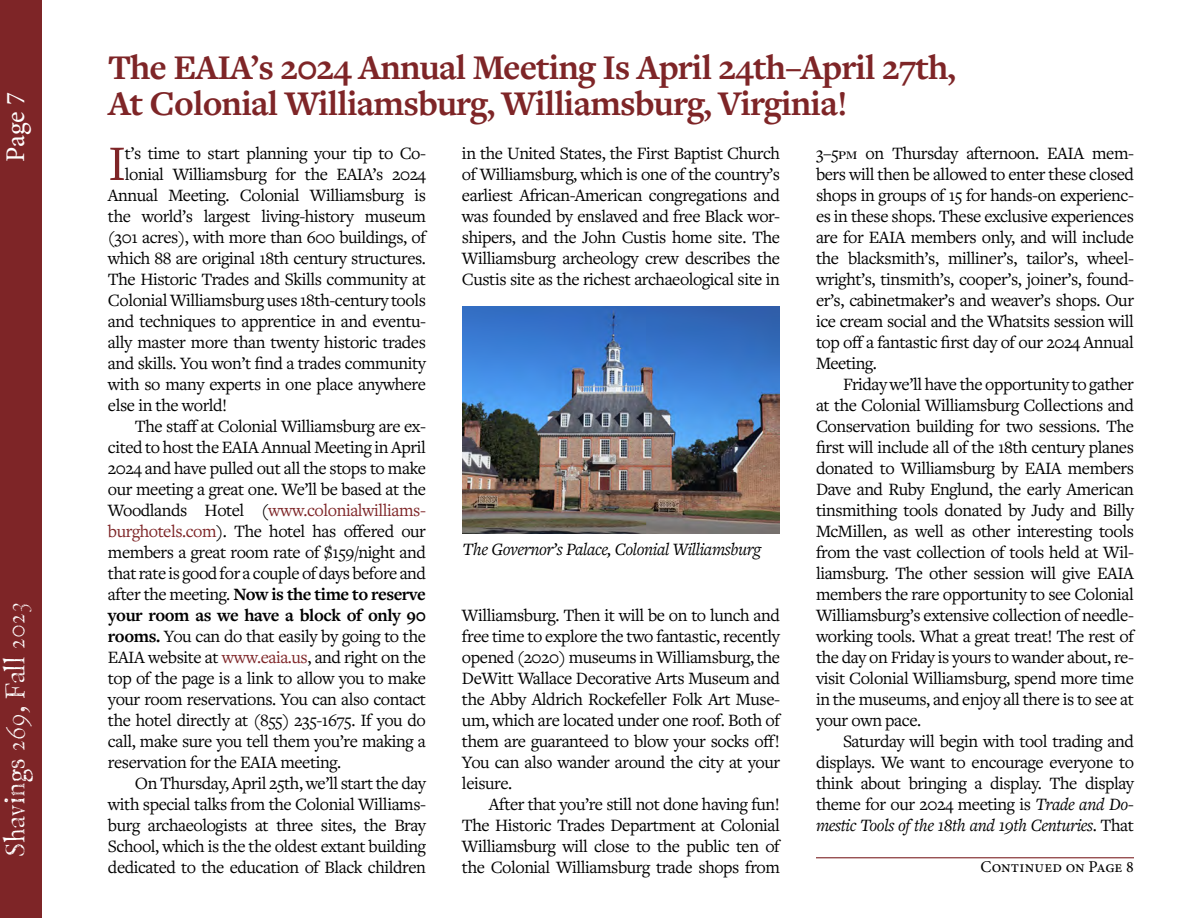
<style>
.page{position:relative;width:1188px;height:918px;background:#fff}
.page>*{position:absolute;margin:0;border:0;box-sizing:border-box;transform-origin:0 0}
.t1{font:51.6px "Freight Text Pro";color:#7e2527}
.t2{font:700 36px/36px "Freight Text Pro";letter-spacing:-.025em;color:#7e2527}
.t3{font:27px "P22 Franklin Caslon";color:#fff}
.t4{font:27px "Minion Pro";color:#fff}
.t5{font:18px/21px "Freight Text Pro";letter-spacing:-.025em;color:#000;text-align:justify}
.t6{font:700 18px "Freight Text Pro";letter-spacing:-.025em;color:#000}
.t7{font:italic 18px "Freight Text Pro";letter-spacing:-.025em;color:#000}
.t8{font:18px "Freight Text Pro";letter-spacing:-.025em;color:#7e2527}
.t9{font:16.5px "Minion Pro";letter-spacing:.005em;color:#000}
.s1{font-family:"Bell MT Std"}
.s2{font-style:italic}
.s3{color:#000}
.s4{color:#7e2527}
.s5{font-weight:400}
.s6{font-weight:700}
</style>
<div class="page">
<div style="left:0;top:0;width:42px;height:918px;background:#7e2527"></div>
<img style="left:462px;top:306px;width:318px;height:228px">
<hr style="left:816px;top:857px;width:318px;height:1px;background:#7e2527">
<h3 class="t4" style="left:-3px;top:162px;width:71px;rotate:-90deg">Page 7</h3>
<h3 class="t3" style="left:1px;top:857px;width:256px;rotate:-90deg">Shavings 269, Fall 2023</h3>
<h2 class="t2" style="left:108px;top:48px;width:849px">The EAIA’s 2024 Annual Meeting Is April 24th–April 27th,<br>At Colonial Williamsburg, Williamsburg, Virginia!</h2>
<h1 class="t1" style="left:108px;top:129px;width:20px">I</h1>
<p class="t5" style="left:125px;top:142px;width:303px">t’s time to start planning your tip to Co-</p>
<p class="t5" style="left:462px;top:142px;width:320px">in the United States, the First Baptist Church of Williamsburg, which is one of the country’s earliest African-American congregations and was founded by enslaved and free Black wor&shy;shipers, and the John Custis home site. The Williamsburg archeology crew describes the Custis site as the richest archaeological site in</p>
<p class="t5" style="left:816px;top:142px;width:320px">3–5<span class="s1">pm</span> on Thursday afternoon. EAIA mem&shy;bers will then be allowed to enter these closed shops in groups of 15 for hands-on experienc&shy;es in these shops. These exclusive experiences are for EAIA members only, and will include the blacksmith’s, milliner’s, tailor’s, wheel&shy;wright’s, tinsmith’s, cooper’s, joiner’s, found&shy;er’s, cabinetmaker’s and weaver’s shops. Our ice cream social and the Whatsits session will top off a fantastic first day of our 2024 Annual Meeting.</p>
<p class="t5" style="left:816px;top:373px;width:320px;text-indent:27px">Friday we’ll have the opportunity to gather at the Colonial Williamsburg Collections and Conservation building for two sessions. The first will include all of the 18th century planes donated to Williamsburg by EAIA members Dave and Ruby Englund, the early American tinsmithing tools donated by Judy and Billy McMillen, as well as other interesting tools from the vast collection of tools held at Wil&shy;liamsburg. The other session will give EAIA members the rare opportunity to see Colonial Williamsburg’s extensive collection of needle&shy;working tools. What a great treat! The rest of the day on Friday is yours to wander about, re&shy;visit Colonial Williamsburg, spend more time in the museums, and enjoy all there is to see at your own pace.</p>
<p class="t5" style="left:816px;top:731px;width:320px;text-indent:27px">Saturday will begin with tool trading and displays. We want to encourage everyone to think about bringing a display. The display theme for our 2024 meeting is <span class="s2">Trade and Do&shy;mestic Tools of the 18th and 19th Centuries</span>. That</p>
<p class="t5" style="left:125px;top:163px;width:303px">lonial Williamsburg for the EAIA’s 2024</p>
<p class="t5" style="left:108px;top:184px;width:320px">Annual Meeting. Colonial Williamsburg is</p>
<p class="t5" style="left:108px;top:205px;width:319px">the world’s largest living-history museum</p>
<p class="t5" style="left:108px;top:226px;width:319px">(301 acres), with more than 600 buildings, of</p>
<p class="t5" style="left:108px;top:247px;width:320px">which 88 are original 18th century structures.</p>
<p class="t5" style="left:108px;top:268px;width:320px">The Historic Trades and Skills community at</p>
<p class="t5" style="left:108px;top:289px;width:319px">Colonial Williamsburg uses 18th-century tools</p>
<p class="t5" style="left:108px;top:310px;width:319px">and techniques to apprentice in and eventu-</p>
<p class="t5" style="left:108px;top:331px;width:319px">ally master more than twenty historic trades</p>
<p class="t5" style="left:108px;top:352px;width:319px">and skills. You won’t find a trades community</p>
<p class="t5" style="left:108px;top:373px;width:320px">with so many experts in one place anywhere</p>
<p class="t5" style="left:108px;top:394px;width:121px">else in the world!</p>
<p class="t5" style="left:135px;top:415px;width:292px">The staff at Colonial Williamsburg are ex-</p>
<p class="t5" style="left:108px;top:436px;width:319px">cited to host the EAIA Annual Meeting in April</p>
<p class="t5" style="left:108px;top:457px;width:320px">2024 and have pulled out all the stops to make</p>
<p class="t5" style="left:108px;top:478px;width:320px">our meeting a great one. We’ll be based at the</p>
<p class="t8" style="left:108px;top:498px;width:320px"><span class="s3">Woodlands Hotel (</span>www.colonialwilliams-</p>
<p class="t5" style="left:108px;top:520px;width:319px"><span class="s4">burghotels.com</span>). The hotel has offered our</p>
<p class="t5" style="left:108px;top:541px;width:319px">members a great room rate of $159/night and</p>
<p class="t5" style="left:108px;top:562px;width:320px">that rate is good for a couple of days before and</p>
<p class="t6" style="left:108px;top:582px;width:319px"><span class="s5">after the meeting.</span> Now is the time to reserve</p>
<p class="t6" style="left:108px;top:603px;width:320px">your room as we have a block of only 90</p>
<p class="t5" style="left:108px;top:625px;width:320px"><span class="s6">rooms.</span> You can do that easily by going to the</p>
<p class="t5" style="left:108px;top:646px;width:320px">EAIA website at <span class="s4">www.eaia.us</span>, and right on the</p>
<p class="t5" style="left:108px;top:667px;width:320px">top of the page is a link to allow you to make</p>
<p class="t5" style="left:108px;top:688px;width:320px">your room reservations. You can also contact</p>
<p class="t5" style="left:108px;top:709px;width:319px">the hotel directly at (855) 235-1675. If you do</p>
<p class="t5" style="left:108px;top:730px;width:320px">call, make sure you tell them you’re making a</p>
<p class="t5" style="left:108px;top:751px;width:235px">reservation for the EAIA meeting.</p>
<p class="t5" style="left:135px;top:772px;width:293px">On Thursday, April 25th, we’ll start the day</p>
<p class="t5" style="left:108px;top:793px;width:320px">with special talks from the Colonial Williams-</p>
<p class="t5" style="left:108px;top:814px;width:320px">burg archaeologists at three sites, the Bray</p>
<p class="t5" style="left:108px;top:835px;width:320px">School, which is the the oldest extant building</p>
<p class="t5" style="left:108px;top:856px;width:319px">dedicated to the education of Black children</p>
<p class="t7" style="left:463px;top:538px;width:300px">The Governor’s Palace, Colonial Williamsburg</p>
<p class="t5" style="left:462px;top:604px;width:320px">Williamsburg. Then it will be on to lunch and free time to explore the two fantastic, recently opened (2020) museums in Williamsburg, the DeWitt Wallace Decorative Arts Museum and the Abby Aldrich Rockefeller Folk Art Muse&shy;um, which are located under one roof. Both of them are guaranteed to blow your socks off!<br>You can also wander around the city at your leisure.</p>
<p class="t5" style="left:462px;top:793px;width:320px;text-indent:27px">After that you’re still not done having fun!<br>The Historic Trades Department at Colonial Williamsburg will close to the public ten of the Colonial Williamsburg trade shops from</p>
<p class="t9" style="left:981px;top:856px;width:155px">Continued on Page 8</p>
</div>
